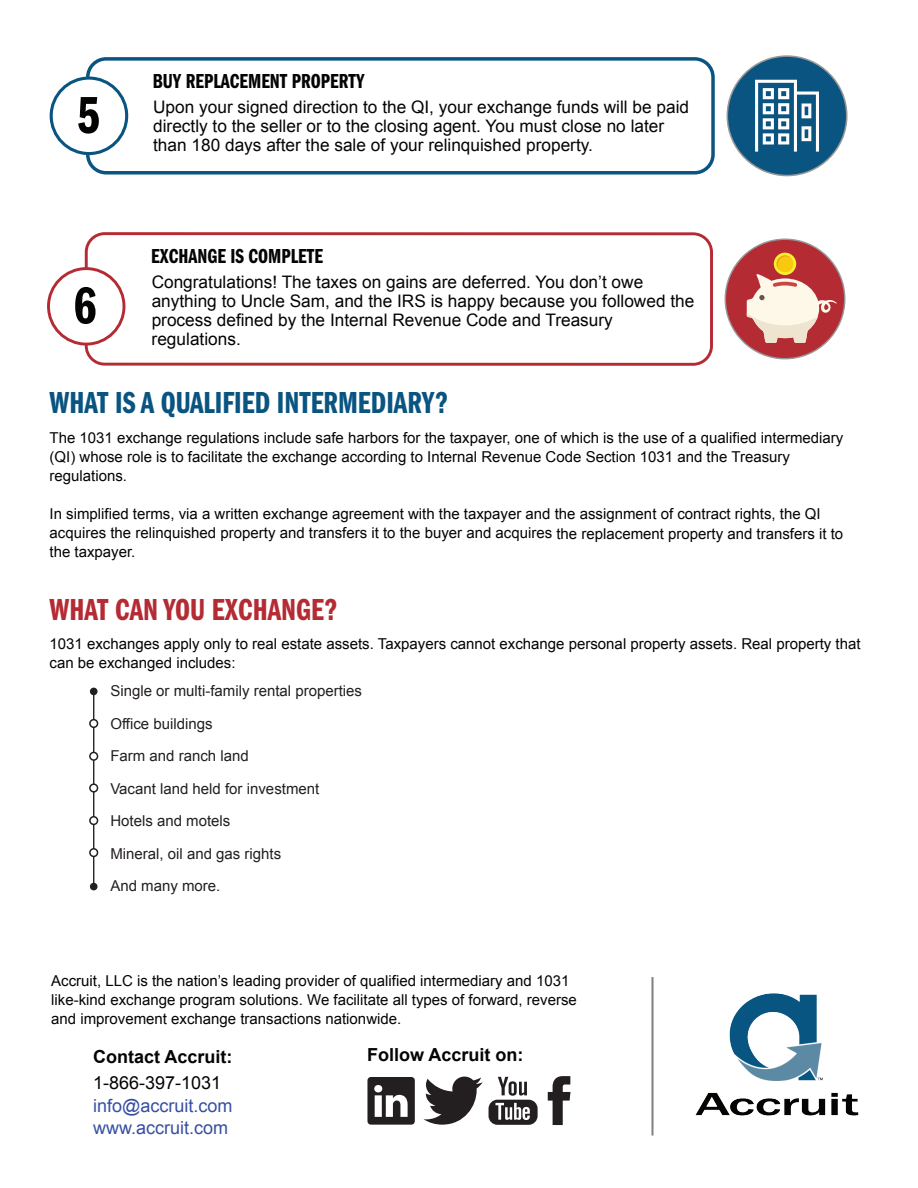
<style>
.page{position:relative;width:918px;height:1188px;background:#fff}
.page>*{position:absolute;margin:0;border:0;box-sizing:border-box;transform-origin:0 0}
.t1{font:54px "Franklin Gothic LT Pro Dm Cm";color:#040503}
.t2{font:31.5px "Franklin Gothic LT Pro Dm Cm";color:#095480}
.t3{font:31.5px "Franklin Gothic LT Pro Dm Cm";color:#b42b33}
.t4{font:21px "Franklin Gothic LT Pro Dm Cm";color:#040503}
.t5{font:700 18px "Arial";color:#040503}
.t6{font:18px/22px "Arial";color:#364fa2}
.t7{font:18px "Arial";color:#040503}
.t8{font:17.25px/19px "Arial";color:#040503}
.t9{font:15px/19px "Arial";color:#040503}
.t10{font:15px/32.5px "Arial";color:#231f20}
</style>
<div class="page">
<hr style="left:93px;top:692px;width:1px;height:192px;background:#231f20">
<div style="left:90px;top:688px;width:8px;height:7px;background:#231f20;border-radius:50%"></div>
<div style="left:90px;top:784px;width:8px;height:8px;background:#fff;border-radius:50%"></div>
<div style="left:89px;top:783px;width:9px;height:10px;border:2px solid #231f20;border-radius:50%"></div>
<div style="left:90px;top:817px;width:8px;height:7px;background:#fff;border-radius:50%"></div>
<div style="left:89px;top:816px;width:9px;height:9px;border:2px solid #231f20;border-radius:50%"></div>
<div style="left:90px;top:849px;width:8px;height:7px;background:#fff;border-radius:50%"></div>
<div style="left:89px;top:848px;width:9px;height:9px;border:2px solid #231f20;border-radius:50%"></div>
<div style="left:90px;top:883px;width:8px;height:7px;background:#231f20;border-radius:50%"></div>
<div style="left:90px;top:752px;width:8px;height:8px;background:#fff;border-radius:50%"></div>
<div style="left:89px;top:752px;width:9px;height:9px;border:2px solid #231f20;border-radius:50%"></div>
<div style="left:90px;top:720px;width:8px;height:7px;background:#fff;border-radius:50%"></div>
<div style="left:89px;top:719px;width:9px;height:9px;border:2px solid #231f20;border-radius:50%"></div>
<div style="left:725px;top:239px;width:120px;height:120px;background:#b42b33;border-radius:50%"></div>
<svg style="left:774px;top:253px;width:22px;height:22px"></svg>
<svg style="left:747px;top:255px;width:97px;height:104px"></svg>
<div style="left:727px;top:56px;width:120px;height:120px;background:#095480;border-radius:50%"></div>
<div style="left:727px;top:55px;width:121px;height:121px;border:2px solid #989898;border-radius:50%"></div>
<svg style="left:755px;top:80px;width:64px;height:72px"></svg>
<div style="left:86px;top:57px;width:629px;height:118px;border:3px solid #095480;border-radius:18px"></div>
<div style="left:51px;top:78px;width:76px;height:76px;background:#fff;border-radius:50%"></div>
<div style="left:50px;top:77px;width:78px;height:78px;border:3px solid #095480;border-radius:50%"></div>
<div style="left:85px;top:232px;width:628px;height:134px;border:3px solid #b42b33;border-radius:18px"></div>
<div style="left:49px;top:269px;width:75px;height:75px;background:#fff;border-radius:50%"></div>
<div style="left:47px;top:267px;width:78px;height:79px;border:3px solid #b42b33;border-radius:50%"></div>
<hr style="left:651px;top:977px;width:3px;height:159px;background:#808385">
<img style="left:695px;top:993px;width:164px;height:123px">
<svg style="left:367px;top:1077px;width:48px;height:48px"></svg>
<svg style="left:424px;top:1077px;width:59px;height:48px"></svg>
<svg style="left:489px;top:1077px;width:49px;height:48px"></svg>
<svg style="left:548px;top:1076px;width:22px;height:49px"></svg>
<h1 class="t1" style="left:77px;top:85px;width:25px">5</h1>
<h1 class="t1" style="left:74px;top:276px;width:25px">6</h1>
<h3 class="t4" style="left:153px;top:70px;width:213px">BUY REPLACEMENT PROPERTY</h3>
<p class="t8" style="left:153px;top:97px;width:537px">Upon your signed direction to the QI, your exchange funds will be paid directly to the seller or to the closing agent. You must close no later than 180 days after the sale of your relinquished property.</p>
<h3 class="t4" style="left:151px;top:244px;width:173px">EXCHANGE IS COMPLETE</h3>
<p class="t8" style="left:152px;top:272px;width:544px">Congratulations! The taxes on gains are deferred. You don’t owe anything to Uncle Sam, and the IRS is happy because you followed the process defined by the Internal Revenue Code and Treasury regulations.</p>
<h2 class="t2" style="left:50px;top:385px;width:400px">WHAT IS A QUALIFIED INTERMEDIARY?</h2>
<p class="t9" style="left:50px;top:428px;width:795px">The 1031 exchange regulations include safe harbors for the taxpayer, one of which is the use of a qualified intermediary (QI) whose role is to facilitate the exchange according to Internal Revenue Code Section 1031 and the Treasury regulations.</p>
<p class="t9" style="left:50px;top:505px;width:795px">In simplified terms, via a written exchange agreement with the taxpayer and the assignment of contract rights, the QI acquires the relinquished property and transfers it to the buyer and acquires the replacement property and transfers it to the taxpayer.</p>
<h2 class="t3" style="left:50px;top:593px;width:289px">WHAT CAN YOU EXCHANGE?</h2>
<p class="t9" style="left:50px;top:634px;width:812px">1031 exchanges apply only to real estate assets. Taxpayers cannot exchange personal property assets. Real property that can be exchanged includes:</p>
<p class="t10" style="left:110px;top:675px;width:253px">Single or multi-family rental properties<br>Office buildings<br>Farm and ranch land<br>Vacant land held for investment<br>Hotels and motels<br>Mineral, oil and gas rights<br>And many more.</p>
<p class="t9" style="left:51px;top:971px;width:527px">Accruit, LLC is the nation’s leading provider of qualified intermediary and 1031 like-kind exchange program solutions. We facilitate all types of forward, reverse and improvement exchange transactions nationwide.</p>
<p class="t5" style="left:93px;top:1045px;width:141px">Contact Accruit:</p>
<p class="t7" style="left:93px;top:1071px;width:130px">1-866-397-1031</p>
<p class="t6" style="left:93px;top:1094px;width:141px">info@accruit.com www.accruit.com</p>
<p class="t5" style="left:367px;top:1043px;width:158px">Follow Accruit on:</p>
</div>
